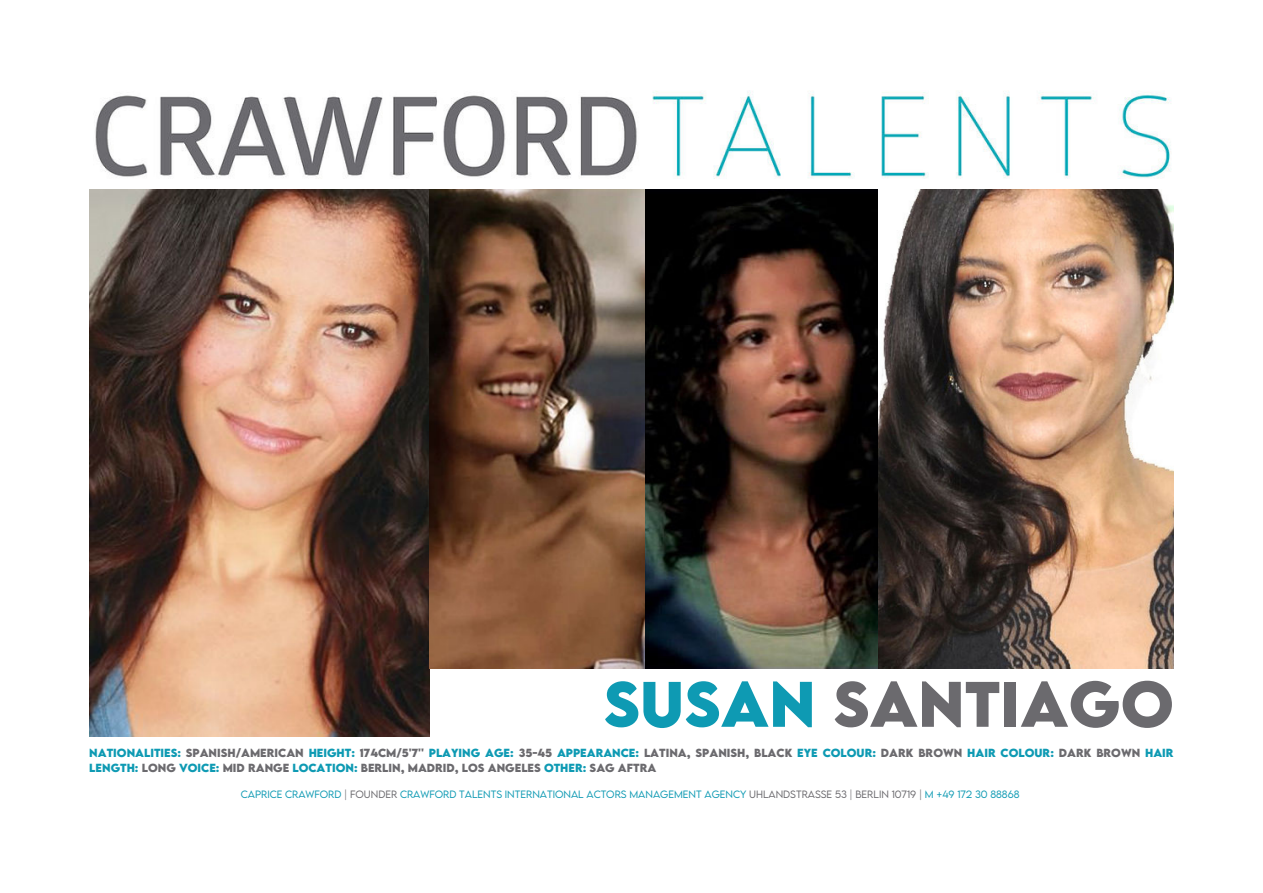
<style>
.page{position:relative;width:1263px;height:893px;background:#fff}
.page>*{position:absolute;margin:0;border:0;box-sizing:border-box;transform-origin:0 0}
.t1{font:700 57px "LEMONMILK";color:#6b6a6e}
.t2{font:700 10.43px/14.6px "LEMONMILK";letter-spacing:.09em;color:#6b6a6e}
.t3{font:300 9.45px "LEMONMILK";letter-spacing:.115em;color:#0e9ab3}
.s1{color:#0e9ab3}
.s2{color:#6b6a6e}
</style>
<div class="page">
<img style="left:95px;top:91px;width:1076px;height:88px">
<img style="left:89px;top:190px;width:341px;height:547px">
<img style="left:430px;top:190px;width:449px;height:478px">
<img style="left:879px;top:190px;width:295px;height:478px">
<h1 class="t1" style="left:603px;top:665px;width:572px"><span class="s1">SUSAN</span> SANTIAGO</h1>
<p class="t2" style="left:89px;top:745px;width:1085px"><span class="s1">NATIONALITIES:</span> SPANISH/AM ERICAN <span class="s1">HEIGHT:</span> 174CM/5'7'' <span class="s1">PLAYING AGE:</span> 35-45 <span class="s1">APPEARANCE:</span> LATINA, SPANISH, BLACK <span class="s1">EYE COLOUR:</span> DARK BROWN <span class="s1">HAIR COLOUR:</span> DARK BROWN <span class="s1">HAIR<br>LENGTH:</span> LONG <span class="s1">VOICE:</span> MID RANGE <span class="s1">LOCATION:</span> BERLIN, MADRID, LOS ANGELES <span class="s1">OTHER:</span> SAG AFTRA</p>
<p class="t3" style="left:241px;top:787px;width:780px">CAPRICE CRAWFORD <span class="s2">| FOUNDER</span> CRAWFORD TALENTS INTERNATIONAL ACTORS MANAGEM ENT AGENCY <span class="s2">UHLANDSTRASSE 53 | BERLIN 10719 |</span> M +49 172 30 88868</p>
</div>
